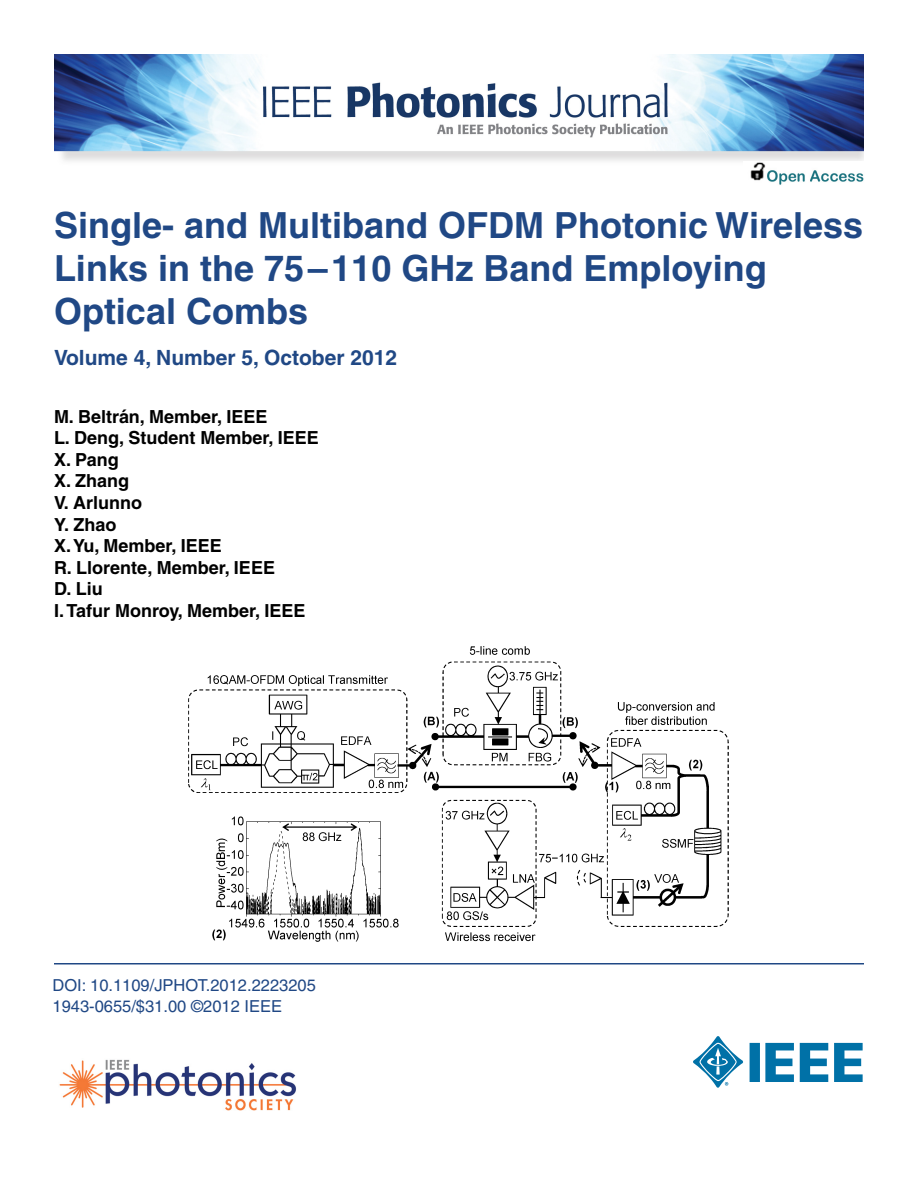
<style>
.page{position:relative;width:918px;height:1188px;background:#fff}
.page>*{position:absolute;margin:0;border:0;box-sizing:border-box;transform-origin:0 0}
.t1{font:700 36px/43.2px "Helvetica";color:#204885}
.t2{font:700 21px "Helvetica";color:#204885}
.t3{font:700 18px/21.6px "Helvetica";color:#000}
.t4{font:16.5px/21px "Helvetica";color:#204885}
</style>
<div class="page">
<img style="left:54px;top:54px;width:810px;height:107px">
<img style="left:750px;top:162px;width:114px;height:23px">
<svg style="left:693px;top:1036px;width:170px;height:52px"></svg>
<img style="left:59px;top:1059px;width:237px;height:52px">
<img style="left:188px;top:646px;width:540px;height:295px">
<hr style="left:54px;top:963px;width:810px;height:1px;background:#204885">
<h1 class="t1" style="left:54px;top:207px;width:811px">Single- and Multiband OFDM Photonic Wireless<br>Links in the 75–110 GHz Band Employing<br>Optical Combs</h1>
<p class="t2" style="left:54px;top:350px;width:345px">Volume 4, Number 5, October 2012</p>
<p class="t3" style="left:54px;top:407px;width:266px">M. Beltra´ n, Member, IEEE<br>L. Deng, Student Member, IEEE<br>X. Pang<br>X. Zhang<br>V. Arlunno<br>Y. Zhao<br>X. Yu, Member, IEEE<br>R. Llorente, Member, IEEE<br>D. Liu<br>I. Tafur Monroy, Member, IEEE</p>
<p class="t4" style="left:52px;top:976px;width:265px">DOI: 10.1109/JPHOT.2012.2223205<br>1943-0655/$31.00 ©2012 IEEE</p>
</div>
